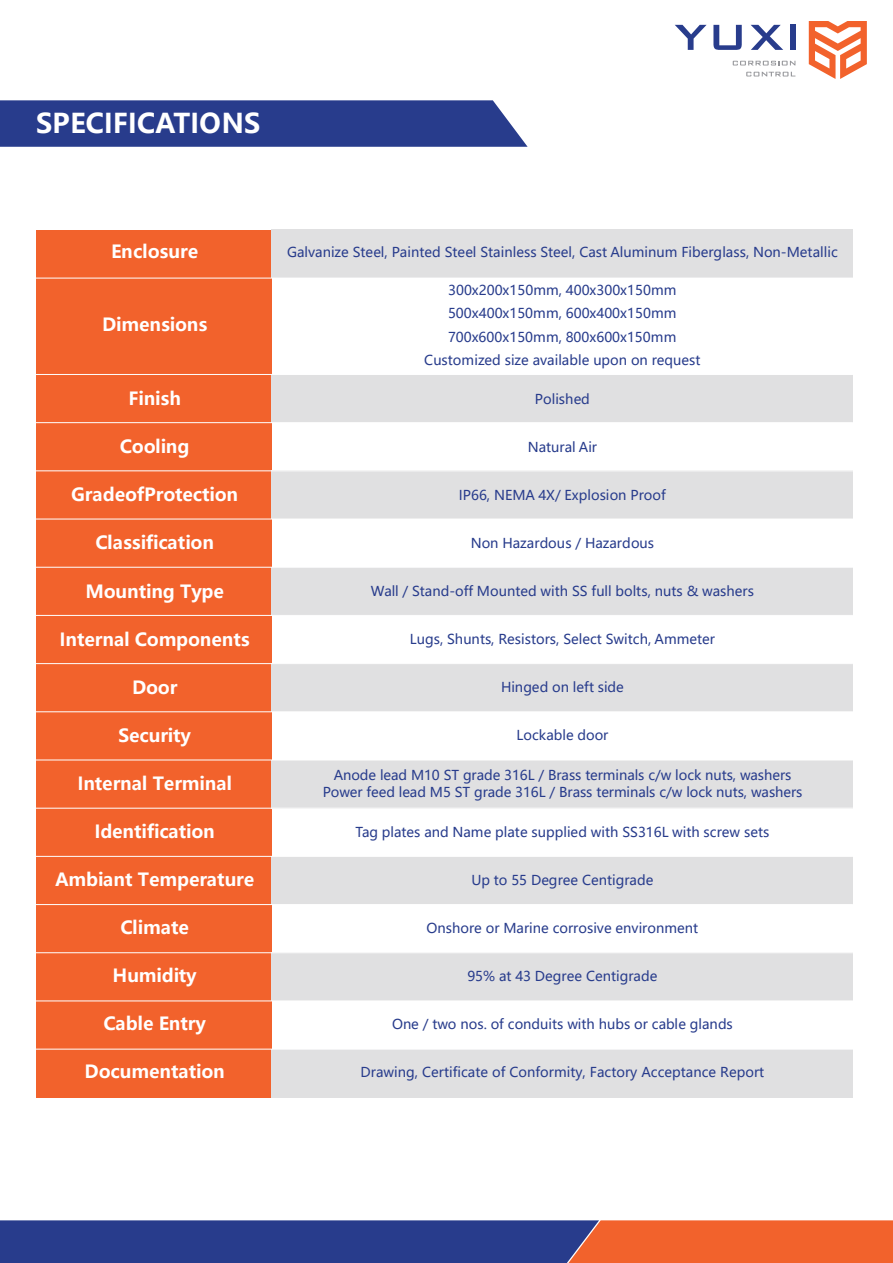
<style>
.page{position:relative;width:893px;height:1263px;background:#fff}
.page>*{position:absolute;margin:0;border:0;box-sizing:border-box;transform-origin:0 0}
.t1{font:700 27px "Microsoft Ya Hei";color:#fff}
.t2{font:700 18px "Microsoft Ya Hei";letter-spacing:-.005em;color:#fff}
.t3{font:13.5px/23.4px "Microsoft Ya Hei";color:#283c8c;text-align:justify}
</style>
<div class="page">
<svg style="left:0;top:100px;width:528px;height:47px;background:#304390"></svg>
<div style="left:36px;top:230px;width:236px;height:867px;background:#f2622c"></div>
<svg style="left:0;top:1220px;width:893px;height:43px;background:#6f4b6c"></svg>
<svg style="left:809px;top:21px;width:58px;height:58px"></svg>
<svg style="left:675px;top:25px;width:32px;height:25px"></svg>
<svg style="left:713px;top:25px;width:29px;height:25px"></svg>
<svg style="left:751px;top:25px;width:32px;height:25px"></svg>
<div style="left:790px;top:25px;width:5px;height:25px;background:#283c8c"></div>
<svg style="left:733px;top:61px;width:62px;height:4px"></svg>
<svg style="left:746px;top:72px;width:49px;height:4px"></svg>
<div style="left:272px;top:374px;width:581px;height:49px;background:#e0e0e1"></div>
<div style="left:272px;top:471px;width:581px;height:48px;background:#e0e0e1"></div>
<div style="left:272px;top:567px;width:581px;height:48px;background:#e0e0e1"></div>
<div style="left:272px;top:664px;width:581px;height:48px;background:#e0e0e1"></div>
<div style="left:272px;top:760px;width:581px;height:48px;background:#e0e0e1"></div>
<div style="left:272px;top:856px;width:581px;height:48px;background:#e0e0e1"></div>
<div style="left:272px;top:953px;width:581px;height:48px;background:#e0e0e1"></div>
<div style="left:272px;top:1049px;width:581px;height:48px;background:#e0e0e1"></div>
<div style="left:272px;top:230px;width:581px;height:48px;background:#e0e0e1"></div>
<hr style="left:36px;top:278px;width:817px;height:1px;background:#fff">
<hr style="left:36px;top:374px;width:817px;height:1px;background:#fff">
<hr style="left:36px;top:422px;width:817px;height:1px;background:#fff">
<hr style="left:36px;top:470px;width:817px;height:1px;background:#fff">
<hr style="left:36px;top:519px;width:817px;height:1px;background:#fff">
<hr style="left:36px;top:567px;width:817px;height:1px;background:#fff">
<hr style="left:36px;top:615px;width:817px;height:1px;background:#fff">
<hr style="left:36px;top:663px;width:817px;height:1px;background:#fff">
<hr style="left:36px;top:711px;width:817px;height:1px;background:#fff">
<hr style="left:36px;top:760px;width:817px;height:1px;background:#fff">
<hr style="left:36px;top:808px;width:817px;height:1px;background:#fff">
<hr style="left:36px;top:856px;width:817px;height:1px;background:#fff">
<hr style="left:36px;top:904px;width:817px;height:1px;background:#fff">
<hr style="left:36px;top:952px;width:817px;height:1px;background:#fff">
<hr style="left:36px;top:1000px;width:817px;height:1px;background:#fff">
<hr style="left:36px;top:1049px;width:817px;height:1px;background:#fff">
<h1 class="t1" style="left:36px;top:104px;width:226px">SPECIFICATIONS</h1>
<h2 class="t2" style="left:111px;top:239px;width:89px">Enclosure</h2>
<p class="t3" style="left:287px;top:240px;width:552px">Galvanize Steel, Painted Steel Stainless Steel, Cast Aluminum Fiberglass, Non-Metallic</p>
<h2 class="t2" style="left:102px;top:312px;width:107px">Dimensions</h2>
<p class="t3" style="left:448px;top:278px;width:230px">300x200x150mm, 400x300x150mm 500x400x150mm, 600x400x150mm 700x600x150mm, 800x600x150mm</p>
<p class="t3" style="left:424px;top:348px;width:278px">Customized size available upon on request</p>
<h2 class="t2" style="left:128px;top:386px;width:54px">Finish</h2>
<p class="t3" style="left:535px;top:387px;width:56px">Polished</p>
<h2 class="t2" style="left:120px;top:434px;width:71px">Cooling</h2>
<p class="t3" style="left:528px;top:435px;width:71px">Natural Air</p>
<h2 class="t2" style="left:71px;top:482px;width:169px">GradeofProtection</h2>
<p class="t3" style="left:459px;top:483px;width:208px">IP66, NEMA 4X/ Explosion Proof</p>
<h2 class="t2" style="left:95px;top:530px;width:120px">Classification</h2>
<p class="t3" style="left:471px;top:531px;width:185px">Non Hazardous / Hazardous</p>
<h2 class="t2" style="left:85px;top:578px;width:140px">Mounting Type</h2>
<p class="t3" style="left:371px;top:579px;width:385px">Wall / Stand-off Mounted with SS full bolts, nuts &amp; washers</p>
<h2 class="t2" style="left:60px;top:626px;width:192px">Internal Components</h2>
<h2 class="t2" style="left:132px;top:675px;width:47px">Door</h2>
<p class="t3" style="left:501px;top:675px;width:124px">Hinged on left side</p>
<h2 class="t2" style="left:118px;top:723px;width:74px">Security</h2>
<p class="t3" style="left:410px;top:627px;width:307px">Lugs, Shunts, Resistors, Select Switch, Ammeter</p>
<p class="t3" style="left:517px;top:723px;width:93px">Lockable door</p>
<p class="t3" style="left:323px;top:767px;width:481px;line-height:16.2px;text-align:center">Anode lead M10 ST grade 316L / Brass terminals c/w lock nuts, washers<br>Power feed lead M5 ST grade 316L / Brass terminals c/w lock nuts, washers</p>
<h2 class="t2" style="left:77px;top:771px;width:156px">Internal Terminal</h2>
<h2 class="t2" style="left:94px;top:819px;width:122px">Identification</h2>
<h2 class="t2" style="left:55px;top:867px;width:201px">Ambiant Temperature</h2>
<p class="t3" style="left:356px;top:819px;width:415px">Tag plates and Name plate supplied with SS316L with screw sets</p>
<p class="t3" style="left:471px;top:868px;width:183px">Up to 55 Degree Centigrade</p>
<h2 class="t2" style="left:121px;top:915px;width:70px">Climate</h2>
<h2 class="t2" style="left:113px;top:963px;width:86px">Humidity</h2>
<h2 class="t2" style="left:103px;top:1011px;width:104px">Cable Entry</h2>
<p class="t3" style="left:427px;top:916px;width:273px">Onshore or Marine corrosive environment</p>
<p class="t3" style="left:467px;top:964px;width:192px">95% at 43 Degree Centigrade</p>
<p class="t3" style="left:392px;top:1012px;width:342px">One / two nos. of conduits with hubs or cable glands</p>
<h2 class="t2" style="left:85px;top:1059px;width:142px">Documentation</h2>
<p class="t3" style="left:361px;top:1060px;width:405px">Drawing, Certificate of Conformity, Factory Acceptance Report</p>
</div>
